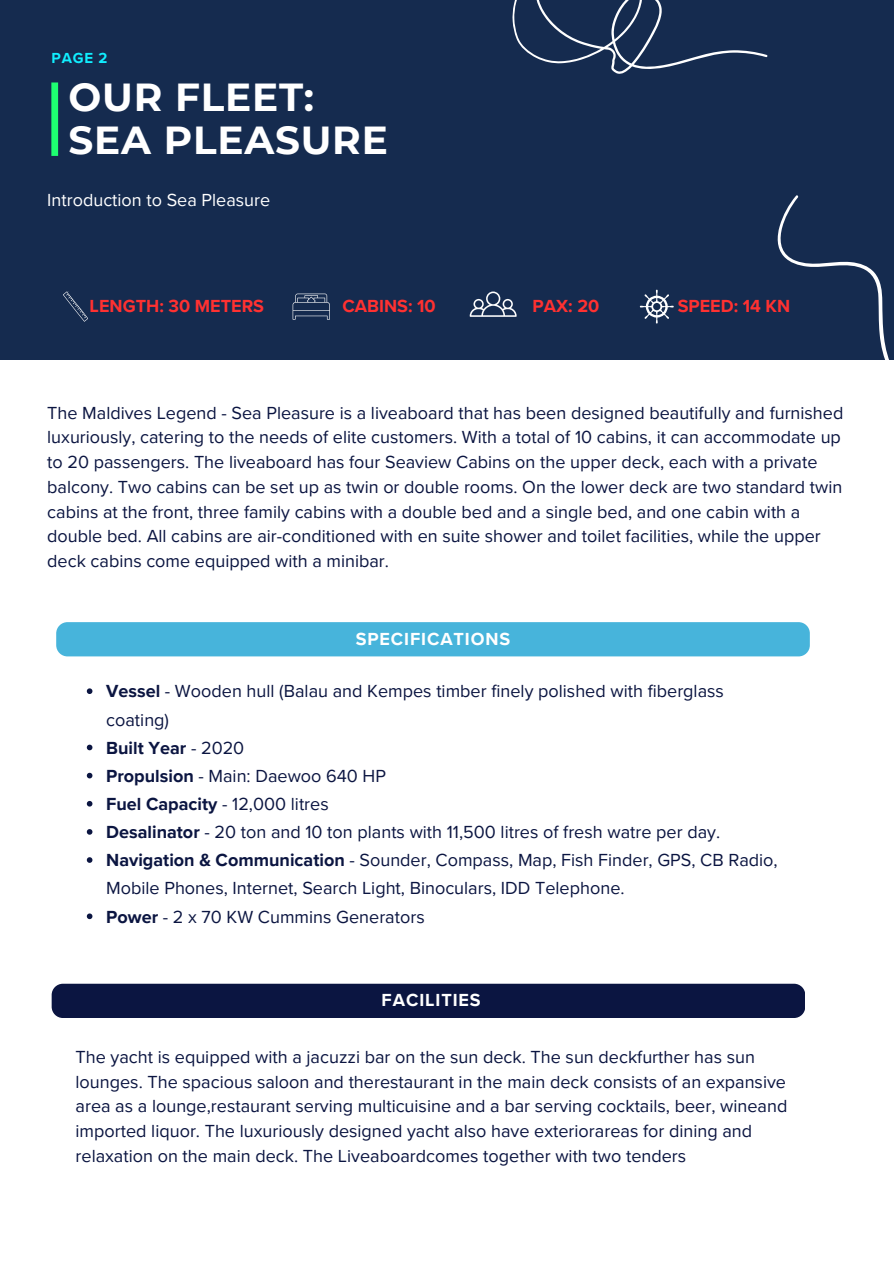
<style>
.page{position:relative;width:894px;height:1264px;background:#fff}
.page>*{position:absolute;margin:0;border:0;box-sizing:border-box;transform-origin:0 0}
.t1{font:700 39px/42.8px "Montserrat";letter-spacing:.02em;color:#fff}
.t2{font:18px/24.8px "Proxima Nova";color:#0b1541}
.t3{font:700 18px "Proxima Nova";color:#ff3131}
.t4{font:18px "Proxima Nova";color:#fff}
.t5{font:700 18px "Proxima Nova";letter-spacing:.05em;color:#fff}
.t6{font:700 18px "Proxima Nova";color:#0b1541}
.t7{font:700 15px "Proxima Nova";color:#10eeff}
.s1{font-weight:700}
.s2{font-weight:400}
</style>
<div class="page">
<div style="left:0;top:0;width:893px;height:359px;background:#152b4f"></div>
<div style="left:51px;top:82px;width:7px;height:74px;background:#1eff71"></div>
<svg style="left:512px;top:0;width:255px;height:74px"></svg>
<div style="left:56px;top:622px;width:753px;height:34px;background:#47b4db;border-radius:11px"></div>
<div style="left:52px;top:983px;width:753px;height:35px;background:#0b1541;border-radius:11px"></div>
<svg style="left:63px;top:291px;width:25px;height:31px"></svg>
<svg style="left:292px;top:293px;width:37px;height:26px"></svg>
<svg style="left:469px;top:291px;width:47px;height:26px"></svg>
<svg style="left:639px;top:289px;width:35px;height:35px"></svg>
<svg style="left:87px;top:688px;width:5px;height:6px"></svg>
<svg style="left:87px;top:744px;width:5px;height:6px"></svg>
<svg style="left:87px;top:772px;width:5px;height:6px"></svg>
<svg style="left:87px;top:801px;width:5px;height:5px"></svg>
<svg style="left:87px;top:829px;width:5px;height:5px"></svg>
<svg style="left:87px;top:857px;width:5px;height:5px"></svg>
<svg style="left:87px;top:913px;width:5px;height:6px"></svg>
<svg style="left:767px;top:195px;width:126px;height:165px"></svg>
<h2 class="t7" style="left:52px;top:50px;width:57px">PAGE 2</h2>
<h1 class="t1" style="left:68px;top:75px;width:321px">OUR FLEET:<br>SEA PLEASURE</h1>
<p class="t4" style="left:47px;top:189px;width:224px">Introduction to Sea Pleasure</p>
<p class="t3" style="left:90px;top:296px;width:176px">LENGTH: 30 METERS</p>
<p class="t3" style="left:342px;top:296px;width:95px">CABINS: 10</p>
<p class="t3" style="left:532px;top:296px;width:68px">PAX: 20</p>
<p class="t3" style="left:677px;top:296px;width:114px">SPEED: 14 KN</p>
<h3 class="t2" style="left:47px;top:400px;width:797px">The Maldives Legend - Sea Pleasure is a liveaboard that has been designed beautifully and furnished luxuriously, catering to the needs of elite customers. With a total of 10 cabins, it can accommodate up to 20 passengers. The liveaboard has four Seaview Cabins on the upper deck, each with a private balcony. Two cabins can be set up as twin or double rooms. On the lower deck are two standard twin cabins at the front, three family cabins with a double bed and a single bed, and one cabin with a double bed. All cabins are air-conditioned with en suite shower and toilet facilities, while the upper deck cabins come equipped with a minibar.</h3>
<p class="t5" style="left:355px;top:628px;width:156px">SPECIFICATIONS</p>
<h3 class="t2" style="left:106px;top:677px;width:619px;line-height:28.2px"><span class="s1">Vessel</span> - Wooden hull (Balau and Kempes timber finely polished with fiberglass coating)</h3>
<p class="t6" style="left:106px;top:737px;width:140px">Built Year <span class="s2">- 2020</span></p>
<p class="t2" style="left:106px;top:763px;width:281px"><span class="s1">Propulsion</span> - Main: Daewoo 640 HP</p>
<p class="t2" style="left:106px;top:792px;width:224px"><span class="s1">Fuel Capacity</span> - 12,000 litres</p>
<p class="t2" style="left:106px;top:820px;width:615px"><span class="s1">Desalinator</span> - 20 ton and 10 ton plants with 11,500 litres of fresh watre per day.</p>
<h2 class="t2" style="left:106px;top:846px;width:672px;line-height:28.2px"><span class="s1">Navigation &amp; Communication</span> - Sounder, Compass, Map, Fish Finder, GPS, CB Radio,<br>Mobile Phones, Internet, Search Light, Binoculars, IDD Telephone.</h2>
<p class="t2" style="left:106px;top:904px;width:320px"><span class="s1">Power</span> - 2 x 70 KW Cummins Generators</p>
<p class="t5" style="left:381px;top:989px;width:101px">FACILITIES</p>
<p class="t2" style="left:76px;top:1044px;width:713px">The yacht is equipped with a jacuzzi bar on the sun deck. The sun deckfurther has sun lounges. The spacious saloon and therestaurant in the main deck consists of an expansive area as a lounge,restaurant serving multicuisine and a bar serving cocktails, beer, wineand imported liquor. The luxuriously designed yacht also have exteriorareas for dining and relaxation on the main deck. The Liveaboardcomes together with two tenders</p>
</div>
